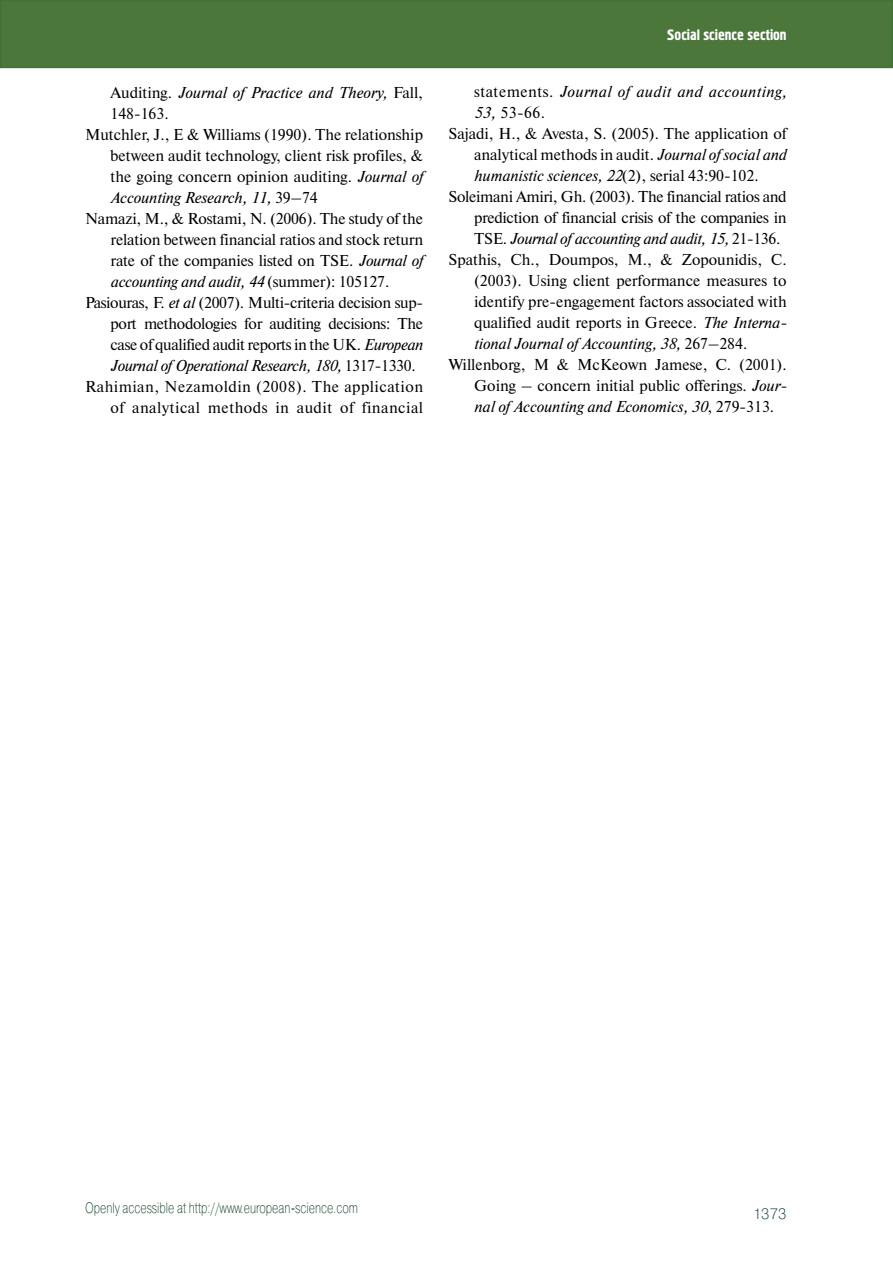
<style>
.page{position:relative;width:893px;height:1263px;background:#fff}
.page>*{position:absolute;margin:0;border:0;box-sizing:border-box;transform-origin:0 0}
.t1{font:15.75px "Newton C";color:#000}
.t2{font:italic 15.75px "Newton C";color:#000}
.t3{font:15.75px "Newton C";letter-spacing:-.02em;color:#000}
.t4{font:italic 15.75px "Newton C";letter-spacing:-.02em;color:#000}
.t5{font:15.75px "Newton C";letter-spacing:.03em;color:#000}
.t6{font:italic 15.75px "Newton C";letter-spacing:.03em;color:#000}
.t7{font:15px "Pragmatica Light C";color:#0d3e20;scale:.75 1}
.t8{font:15px "Hermes C";color:#fff}
.t9{font:15px "Pragmatica Light C";color:#0d3e20}
.s1{font-style:normal}
.s2{font-style:italic}
</style>
<div class="page">
<div style="left:1px;top:1px;width:891px;height:66px;background:#4b773b"></div>
<div style="left:0;top:0;width:893px;height:68px;border:2px solid #437236"></div>
<p class="t2" style="left:111px;top:84px;width:314px"><span class="s1">Auditing.</span> Journal of Practice and Theory, <span class="s1">Fall,</span></p>
<p class="t1" style="left:111px;top:105px;width:60px">148-163.</p>
<p class="t1" style="left:85px;top:126px;width:339px">Mutchler, J., E &amp; Williams (1990). The relationship</p>
<p class="t1" style="left:111px;top:147px;width:314px">between audit technology, client risk profiles, &amp;</p>
<p class="t1" style="left:111px;top:168px;width:314px">the going concern opinion auditing. <span class="s2">Journal of</span></p>
<p class="t2" style="left:111px;top:189px;width:209px">Accounting Research, 11, <span class="s1">39–74</span></p>
<p class="t1" style="left:85px;top:210px;width:339px">Namazi, M., &amp; Rostami, N. (2006). The study of the</p>
<p class="t1" style="left:111px;top:231px;width:314px">relation between financial ratios and stock return</p>
<p class="t1" style="left:111px;top:252px;width:314px">rate of the companies listed on TSE. <span class="s2">Journal of</span></p>
<p class="t2" style="left:111px;top:273px;width:280px">accounting and audit, 44 <span class="s1">(summer): 105127.</span></p>
<p class="t3" style="left:85px;top:294px;width:340px">Pasiouras, F. <span class="s2">et al</span> (2007). Multi-criteria decision sup-</p>
<p class="t3" style="left:111px;top:315px;width:314px">port methodologies for auditing decisions: The</p>
<p class="t3" style="left:111px;top:336px;width:314px">case of qualified audit reports in the UK. <span class="s2">European</span></p>
<p class="t4" style="left:111px;top:357px;width:307px">Journal of Operational Research, 180, <span class="s1">1317-1330.</span></p>
<p class="t5" style="left:85px;top:378px;width:340px">Rahimian, Nezamoldin (2008). The application</p>
<p class="t5" style="left:111px;top:399px;width:314px">of analytical methods in audit of financial</p>
<p class="t8" style="left:667px;top:26px;width:121px">Social science section</p>
<p class="t6" style="left:474px;top:83px;width:314px"><span class="s1">statements.</span> Journal of audit and accounting,</p>
<p class="t1" style="left:474px;top:104px;width:73px"><span class="s2">53,</span> 53-66.</p>
<p class="t1" style="left:449px;top:125px;width:339px">Sajadi, H., &amp; Avesta, S. (2005). The application of</p>
<p class="t1" style="left:474px;top:146px;width:314px">analytical methods in audit. <span class="s2">Journal of social and</span></p>
<p class="t2" style="left:474px;top:167px;width:286px">humanistic sciences, 22<span class="s1">(2), serial 43:90-102.</span></p>
<p class="t3" style="left:449px;top:188px;width:340px">Soleimani Amiri, Gh. (2003). The financial ratios and</p>
<p class="t3" style="left:474px;top:209px;width:314px">prediction of financial crisis of the companies in</p>
<p class="t4" style="left:474px;top:230px;width:308px"><span class="s1">TSE.</span> Journal of accounting and audit, 15, <span class="s1">21-136.</span></p>
<p class="t1" style="left:449px;top:251px;width:340px">Spathis, Ch., Doumpos, M., &amp; Zopounidis, C.</p>
<p class="t1" style="left:474px;top:272px;width:314px">(2003). Using client performance measures to</p>
<p class="t1" style="left:474px;top:293px;width:314px">identify pre-engagement factors associated with</p>
<p class="t1" style="left:474px;top:314px;width:314px">qualified audit reports in Greece. <span class="s2">The Interna-</span></p>
<p class="t2" style="left:474px;top:335px;width:275px">tional Journal of Accounting, 38, <span class="s1">267–284.</span></p>
<p class="t1" style="left:449px;top:356px;width:340px">Willenborg, M &amp; McKeown Jamese, C. (2001).</p>
<p class="t1" style="left:474px;top:377px;width:314px">Going – concern initial public offerings. <span class="s2">Jour-</span></p>
<p class="t2" style="left:474px;top:398px;width:302px">nal of Accounting and Economics, 30<span class="s1">, 279-313.</span></p>
<p class="t7" style="left:85px;top:1199px;width:365px">Openly accessible at http://www.european-science.com</p>
<p class="t9" style="left:753px;top:1205px;width:35px">1373</p>
</div>
